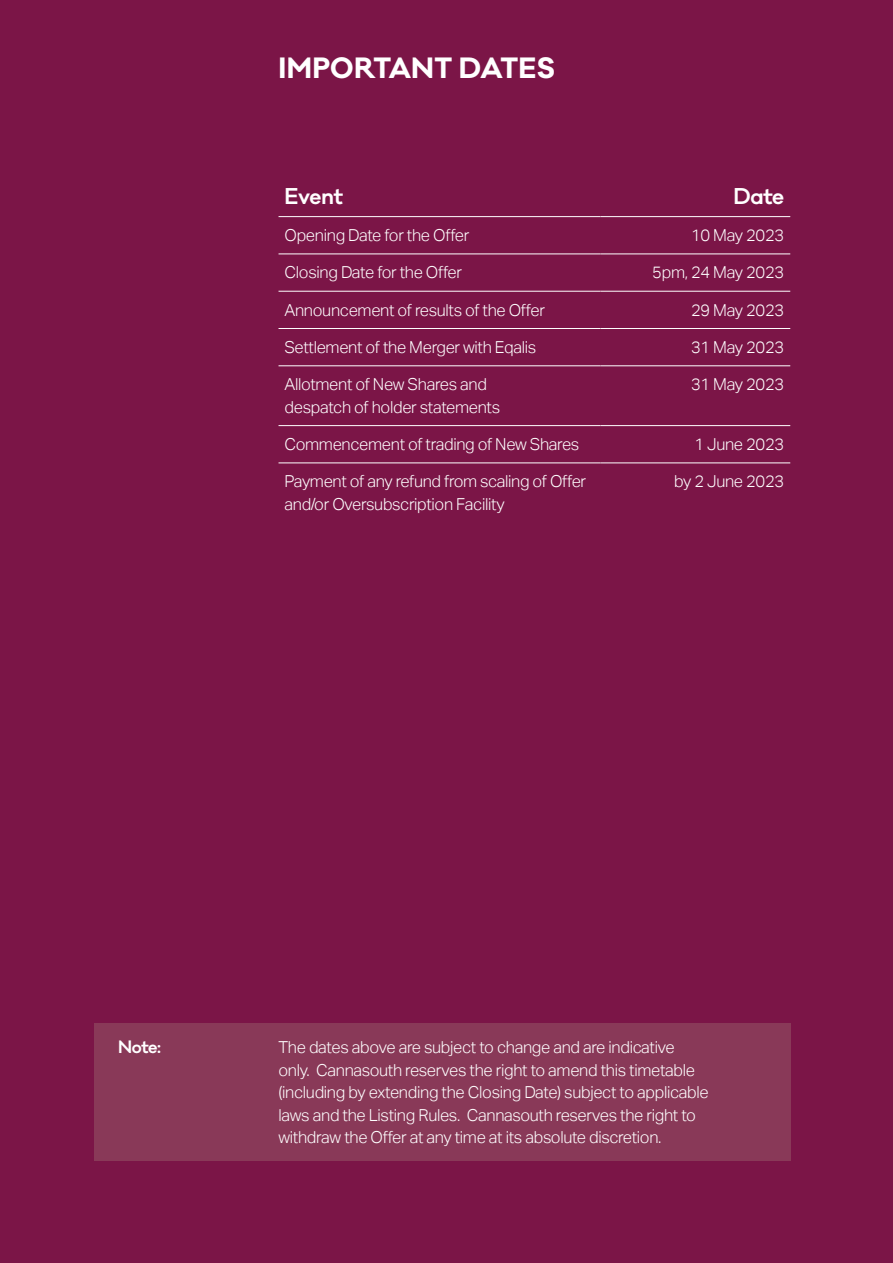
<style>
.page{position:relative;width:893px;height:1263px;background:#7b1547}
.page>*{position:absolute;margin:0;border:0;box-sizing:border-box;transform-origin:0 0}
.t1{font:700 27px "Galano Classic";letter-spacing:.01em;color:#fff}
.t2{font:600 21px "Galano Classic";letter-spacing:-.02em;color:#fff}
.t3{font:300 16.5px/22.5px "Aktiv Grotesk";letter-spacing:-.02em;color:#fff}
.t4{font:600 16.5px "Galano Classic";color:#fff}
</style>
<div class="page">
<hr style="left:279px;top:216px;width:321px;height:1px;background:#fff">
<hr style="left:600px;top:216px;width:190px;height:1px;background:#fff">
<hr style="left:279px;top:254px;width:321px;height:1px;background:#fff">
<hr style="left:600px;top:254px;width:190px;height:1px;background:#fff">
<hr style="left:279px;top:291px;width:321px;height:1px;background:#fff">
<hr style="left:600px;top:291px;width:190px;height:1px;background:#fff">
<hr style="left:279px;top:328px;width:321px;height:1px;background:#fff">
<hr style="left:600px;top:328px;width:190px;height:1px;background:#fff">
<hr style="left:279px;top:365px;width:321px;height:1px;background:#fff">
<hr style="left:600px;top:365px;width:190px;height:1px;background:#fff">
<hr style="left:279px;top:425px;width:321px;height:1px;background:#fff">
<hr style="left:600px;top:425px;width:190px;height:1px;background:#fff">
<hr style="left:279px;top:462px;width:321px;height:1px;background:#fff">
<hr style="left:600px;top:462px;width:190px;height:1px;background:#fff">
<div style="left:95px;top:1023px;width:696px;height:138px;background:#893958"></div>
<h1 class="t1" style="left:279px;top:50px;width:278px">IMPORTANT DATES</h1>
<p class="t2" style="left:285px;top:182px;width:60px">Event</p>
<p class="t2" style="left:734px;top:182px;width:52px">Date</p>
<p class="t3" style="left:285px;top:224px;width:186px">Opening Date for the Offer</p>
<p class="t3" style="left:691px;top:224px;width:95px">10 May 2023</p>
<p class="t3" style="left:285px;top:261px;width:179px">Closing Date for the Offer</p>
<p class="t3" style="left:652px;top:261px;width:133px">5pm, 24 May 2023</p>
<p class="t3" style="left:285px;top:299px;width:262px">Announcement of results of the Offer</p>
<p class="t3" style="left:691px;top:299px;width:95px">29 May 2023</p>
<p class="t3" style="left:285px;top:336px;width:253px">Settlement of the Merger with Eqalis</p>
<p class="t3" style="left:691px;top:336px;width:95px">31 May 2023</p>
<p class="t3" style="left:285px;top:373px;width:217px">Allotment of New Shares and despatch of holder statements</p>
<p class="t3" style="left:691px;top:373px;width:95px">31 May 2023</p>
<p class="t3" style="left:285px;top:433px;width:296px">Commencement of trading of New Shares</p>
<p class="t3" style="left:694px;top:433px;width:91px">1 June 2023</p>
<p class="t3" style="left:285px;top:470px;width:303px">Payment of any refund from scaling of Offer and/or Oversubscription Facility</p>
<p class="t3" style="left:674px;top:470px;width:112px">by 2 June 2023</p>
<p class="t4" style="left:118px;top:1036px;width:45px">Note:</p>
<p class="t3" style="left:279px;top:1036px;width:432px">The dates above are subject to change and are indicative only. Cannasouth reserves the right to amend this timetable (including by extending the Closing Date) subject to applicable laws and the Listing Rules. Cannasouth reserves the right to withdraw the Offer at any time at its absolute discretion.</p>
</div>
